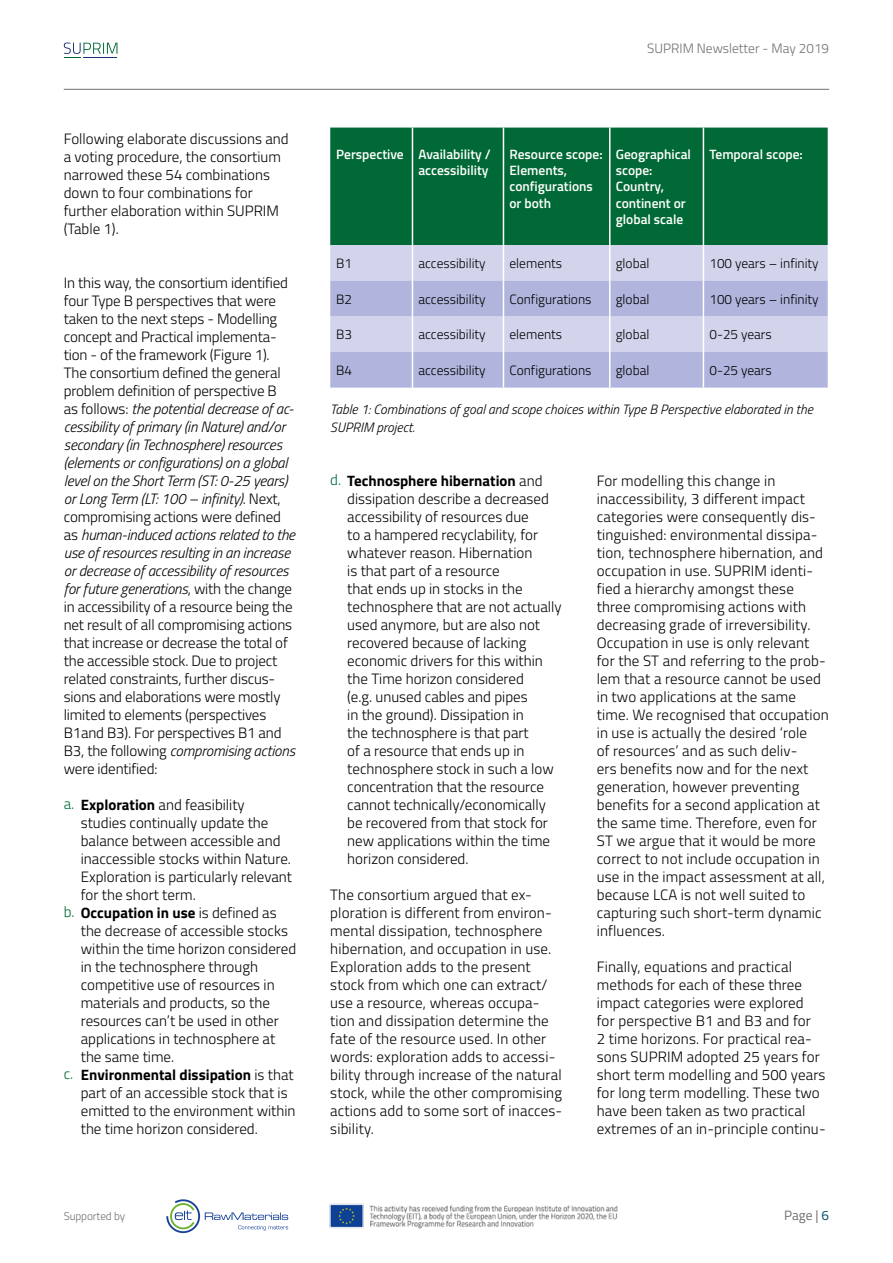
<style>
.page{position:relative;width:893px;height:1263px;background:#fff}
.page>*{position:absolute;margin:0;border:0;box-sizing:border-box;transform-origin:0 0}
.t1{font:300 15px/18px "Titillium";color:#000}
.t2{font:700 15px "Titillium";color:#000}
.t3{font:300 13.5px "Titillium";color:#000}
.t4{font:600 13.5px/16.2px "Titillium";color:#fff}
.t5{font:italic 300 13.5px/18px "Titillium";color:#000}
.t6{font:300 13.5px "Titillium";color:#706f6f}
.t7{font:13.5px "Titillium";color:#706f6f}
.t8{font:300 11.25px "Titillium";letter-spacing:-.01em;color:#706f6f}
.s1{font-style:italic}
.s2{color:#006935}
.s3{font-weight:700}
.s4{font-weight:300;color:#006935}
.s5{font-weight:300}
.s6{color:#005069}
</style>
<div class="page">
<svg style="left:166px;top:1199px;width:122px;height:34px"></svg>
<img style="left:329px;top:1203px;width:289px;height:26px">
<svg style="left:64px;top:43px;width:53px;height:15px"></svg>
<hr style="left:64px;top:89px;width:765px;height:1px;background:#706f6f">
<div style="left:330px;top:128px;width:498px;height:117px;background:#006935"></div>
<div style="left:330px;top:245px;width:498px;height:36px;background:#d2d4ec"></div>
<svg style="left:330px;top:281px;width:498px;height:107px;background:#bcbfe1"></svg>
<hr style="left:412px;top:128px;width:1px;height:117px;background:#fff">
<hr style="left:503px;top:128px;width:1px;height:117px;background:#fff">
<hr style="left:609px;top:128px;width:1px;height:117px;background:#fff">
<hr style="left:703px;top:128px;width:1px;height:117px;background:#fff">
<hr style="left:412px;top:245px;width:1px;height:36px;background:#fff">
<hr style="left:503px;top:245px;width:1px;height:36px;background:#fff">
<hr style="left:609px;top:245px;width:1px;height:36px;background:#fff">
<hr style="left:703px;top:245px;width:1px;height:36px;background:#fff">
<hr style="left:412px;top:281px;width:1px;height:35px;background:#fff">
<hr style="left:503px;top:281px;width:1px;height:35px;background:#fff">
<hr style="left:609px;top:281px;width:1px;height:35px;background:#fff">
<hr style="left:703px;top:281px;width:1px;height:35px;background:#fff">
<hr style="left:412px;top:316px;width:1px;height:36px;background:#fff">
<hr style="left:503px;top:316px;width:1px;height:36px;background:#fff">
<hr style="left:609px;top:316px;width:1px;height:36px;background:#fff">
<hr style="left:703px;top:316px;width:1px;height:36px;background:#fff">
<hr style="left:412px;top:352px;width:1px;height:36px;background:#fff">
<hr style="left:503px;top:352px;width:1px;height:36px;background:#fff">
<hr style="left:609px;top:352px;width:1px;height:36px;background:#fff">
<hr style="left:703px;top:352px;width:1px;height:36px;background:#fff">
<p class="t1" style="left:64px;top:129px;width:226px">Following elaborate discussions and a voting procedure, the consortium narrowed these 54 combinations down to four combinations for further elaboration within SUPRIM (Table 1).</p>
<p class="t1" style="left:64px;top:273px;width:233px">In this way, the consortium identified four Type B perspectives that were taken to the next steps - Modelling concept and Practical implementa&shy;tion - of the framework (Figure 1).<br>The consortium defined the general problem definition of perspective B<br>as follows: <span class="s1">the potential decrease of ac&shy;cessibility of primary (in Nature) and/or secondary (in Technosphere) resources (elements or configurations) on a global level on the Short Term (ST: 0-25 years) or Long Term (LT: 100 – infinity)</span>. Next, compromising actions were defined as <span class="s1">human-induced actions related to the use of resources resulting in an increase or decrease of accessibility of resources for future generations</span>, with the change in accessibility of a resource being the net result of all compromising actions that increase or decrease the total of the accessible stock. Due to project related constraints, further discus&shy;sions and elaborations were mostly limited to elements (perspectives B1and B3). For perspectives B1 and B3, the following <span class="s1">compromising actions </span>were identified:</p>
<p class="t1" style="left:64px;top:795px;width:183px"><span class="s2">a.</span> <span class="s3">Exploration</span> and feasibility</p>
<p class="t1" style="left:81px;top:813px;width:189px">studies continually update the</p>
<p class="t1" style="left:81px;top:831px;width:201px">balance between accessible and</p>
<p class="t1" style="left:81px;top:849px;width:212px">inaccessible stocks within Nature.</p>
<p class="t1" style="left:81px;top:867px;width:213px">Exploration is particularly relevant</p>
<p class="t1" style="left:81px;top:885px;width:116px">for the short term.</p>
<p class="t2" style="left:64px;top:901px;width:214px"><span class="s4">b.</span> Occupation in use <span class="s5">is defined as</span></p>
<p class="t1" style="left:81px;top:921px;width:209px">the decrease of accessible stocks</p>
<p class="t1" style="left:81px;top:939px;width:217px">within the time horizon considered</p>
<p class="t1" style="left:81px;top:957px;width:179px">in the technosphere through</p>
<p class="t1" style="left:81px;top:975px;width:195px">competitive use of resources in</p>
<p class="t1" style="left:81px;top:993px;width:191px">materials and products, so the</p>
<p class="t1" style="left:81px;top:1011px;width:200px">resources can’t be used in other</p>
<p class="t1" style="left:81px;top:1029px;width:196px">applications in technosphere at</p>
<p class="t1" style="left:81px;top:1047px;width:95px">the same time.</p>
<p class="t2" style="left:64px;top:1063px;width:231px"><span class="s4">c.</span> Environmental dissipation <span class="s5">is that</span></p>
<p class="t1" style="left:81px;top:1083px;width:208px">part of an accessible stock that is</p>
<p class="t1" style="left:81px;top:1101px;width:216px">emitted to the environment within</p>
<p class="t1" style="left:81px;top:1119px;width:179px">the time horizon considered.</p>
<p class="t6" style="left:647px;top:38px;width:183px">SUPRIM Newsletter - May 2019</p>
<p class="t4" style="left:336px;top:145px;width:156px;text-align:right">Perspective Availability / accessibility</p>
<p class="t4" style="left:509px;top:145px;width:95px">Resource scope:<br>Elements, configurations or both</p>
<p class="t4" style="left:616px;top:145px;width:77px">Geographical scope:<br>Country, continent or global scale</p>
<p class="t4" style="left:709px;top:145px;width:95px">Temporal scope:</p>
<p class="t3" style="left:336px;top:253px;width:17px">B1</p>
<p class="t3" style="left:418px;top:253px;width:69px">accessibility</p>
<p class="t3" style="left:509px;top:253px;width:54px">elements</p>
<p class="t3" style="left:616px;top:253px;width:35px">global</p>
<p class="t3" style="left:709px;top:253px;width:111px">100 years – infinity</p>
<p class="t3" style="left:336px;top:289px;width:17px">B2</p>
<p class="t3" style="left:418px;top:289px;width:69px">accessibility</p>
<p class="t3" style="left:509px;top:289px;width:84px">Configurations</p>
<p class="t3" style="left:616px;top:289px;width:35px">global</p>
<p class="t3" style="left:709px;top:289px;width:111px">100 years – infinity</p>
<p class="t3" style="left:336px;top:325px;width:17px">B3</p>
<p class="t3" style="left:418px;top:325px;width:69px">accessibility</p>
<p class="t3" style="left:509px;top:325px;width:54px">elements</p>
<p class="t3" style="left:616px;top:325px;width:35px">global</p>
<p class="t3" style="left:709px;top:325px;width:64px">0-25 years</p>
<p class="t3" style="left:336px;top:360px;width:17px">B4</p>
<p class="t3" style="left:418px;top:360px;width:69px">accessibility</p>
<p class="t3" style="left:509px;top:360px;width:84px">Configurations</p>
<p class="t3" style="left:616px;top:360px;width:35px">global</p>
<p class="t3" style="left:709px;top:360px;width:64px">0-25 years</p>
<p class="t5" style="left:330px;top:400px;width:484px">Table 1: Combinations of goal and scope choices within Type B Perspective elaborated in the<br>SUPRIM project.</p>
<p class="t1" style="left:347px;top:471px;width:216px;text-indent:-17px"><span class="s2">d.</span> <span class="s3">Technosphere hibernation</span> and dissipation describe a decreased accessibility of resources due<br>to a hampered recyclability, for whatever reason. Hibernation<br>is that part of a resource<br>that ends up in stocks in the technosphere that are not actually used anymore, but are also not recovered because of lacking economic drivers for this within the Time horizon considered<br>(e.g. unused cables and pipes<br>in the ground). Dissipation in<br>the technosphere is that part<br>of a resource that ends up in technosphere stock in such a low concentration that the resource cannot technically/economically be recovered from that stock for new applications within the time horizon considered.</p>
<p class="t1" style="left:330px;top:885px;width:233px">The consortium argued that ex&shy;ploration is different from environ&shy;mental dissipation, technosphere hibernation, and occupation in use.<br>Exploration adds to the present stock from which one can extract/ use a resource, whereas occupa&shy;tion and dissipation determine the fate of the resource used. In other words: exploration adds to accessi&shy;bility through increase of the natural stock, while the other compromising actions add to some sort of inacces&shy;sibility.</p>
<p class="t1" style="left:597px;top:471px;width:234px">For modelling this change in inaccessibility, 3 different impact categories were consequently dis&shy;tinguished: environmental dissipa&shy;tion, technosphere hibernation, and occupation in use. SUPRIM identi&shy;fied a hierarchy amongst these three compromising actions with decreasing grade of irreversibility.<br>Occupation in use is only relevant for the ST and referring to the prob&shy;lem that a resource cannot be used in two applications at the same time. We recognised that occupation in use is actually the desired ‘role<br>of resources’ and as such deliv-<br>ers benefits now and for the next generation, however preventing benefits for a second application at the same time. Therefore, even for ST we argue that it would be more correct to not include occupation in use in the impact assessment at all, because LCA is not well suited to capturing such short-term dynamic influences.</p>
<p class="t1" style="left:597px;top:957px;width:230px">Finally, equations and practical methods for each of these three impact categories were explored<br>for perspective B1 and B3 and for<br>2 time horizons. For practical rea&shy;sons SUPRIM adopted 25 years for short term modelling and 500 years for long term modelling. These two have been taken as two practical extremes of an in-principle continu-</p>
<p class="t8" style="left:64px;top:1208px;width:63px">Supported by</p>
<p class="t7" style="left:784px;top:1206px;width:47px">Page | <span class="s6">6</span></p>
</div>
